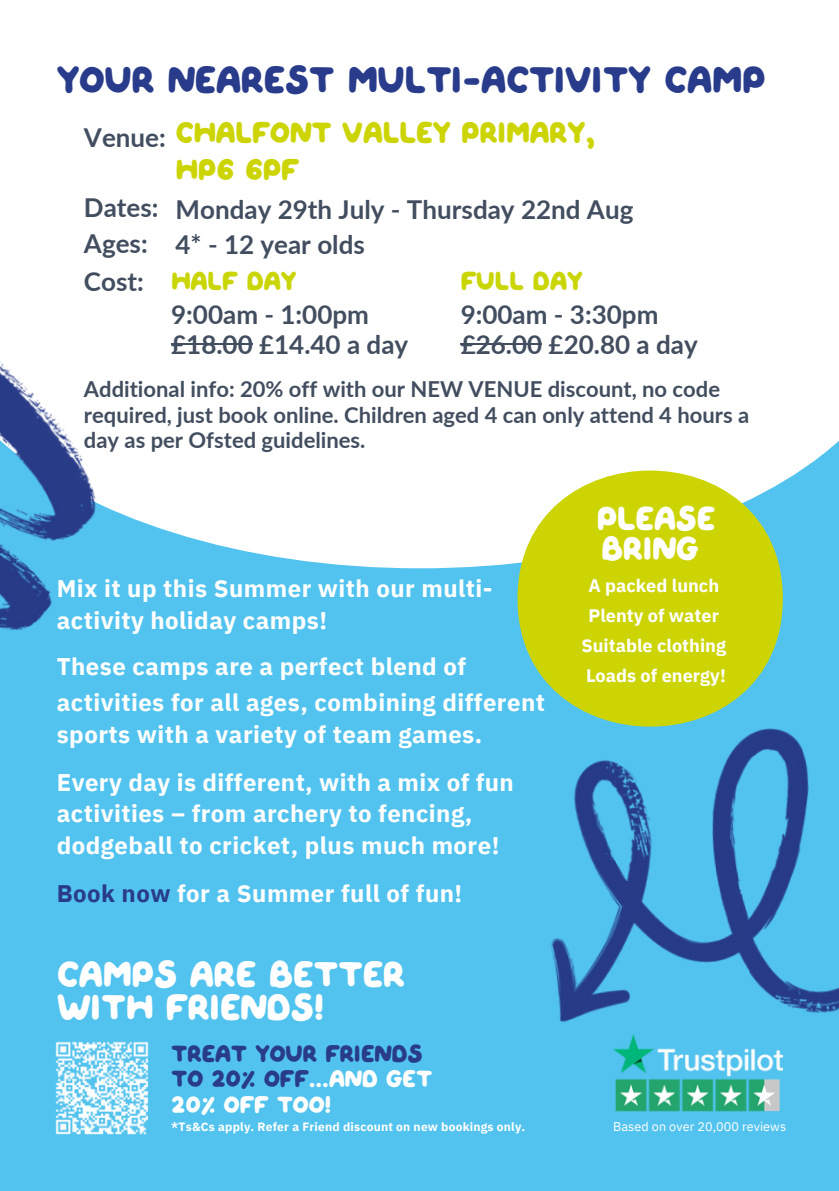
<style>
.page{position:relative;width:839px;height:1191px;background:#fff}
.page>*{position:absolute;margin:0;border:0;box-sizing:border-box;transform-origin:0 0}
.t1{font:38px "QUIRKYSPRING Regular";letter-spacing:.075em;color:#293c8b}
.t2{font:36.6px/33px "QUIRKYSPRING Regular";letter-spacing:.055em;color:#fff}
.t3{font:33.2px/30px "QUIRKYSPRING Regular";letter-spacing:.085em;color:#fff}
.t4{font:30px/37.6px "QUIRKYSPRING Regular";letter-spacing:.075em;color:#cdd404}
.t5{font:700 26px/34.4px "Lato";color:#424e5f}
.t6{font:700 24px/31.6px "IBM Plex Sans";letter-spacing:.02em;color:#fff}
.t7{font:24px/25.6px "QUIRKYSPRING Regular";letter-spacing:.02em;color:#293c8a}
.t8{font:700 22px/25.6px "Lato";color:#424e5f}
.t9{font:700 18px/30px "IBM Plex Sans";color:#fff;text-align:center}
.t10{font:12.6px "IBM Plex Sans";letter-spacing:.005em;color:#fff}
.t11{font:700 12px "IBM Plex Sans";letter-spacing:.015em;color:#fff}
.s1{font-family:"QUIRKYSPRING Regular";font-weight:400;color:#cad506}
.s2{color:#293c8a}
.s3{color:#fff}
</style>
<div class="page">
<div style="left:0;top:0;width:838px;height:1191px;background:#52c3ef"></div>
<svg style="left:230px;top:512px;width:287px;height:56px;background:#f0f9fd"></svg>
<div style="left:0;top:210px;width:838px;height:302px;background:#fff"></div>
<hr style="left:57px;top:216px;width:725px;height:1px;background:#fff">
<hr style="left:57px;top:265px;width:725px;height:1px;background:#fff">
<hr style="left:57px;top:315px;width:725px;height:1px;background:#fff">
<hr style="left:57px;top:365px;width:725px;height:1px;background:#fff">
<hr style="left:57px;top:414px;width:725px;height:1px;background:#fff">
<hr style="left:57px;top:464px;width:725px;height:1px;background:#fff">
<svg style="left:517px;top:469px;width:265px;height:207px;background:#ccd729"></svg>
<img style="left:615px;top:1094px;width:165px;height:18px">
<img style="left:55px;top:1041px;width:94px;height:94px">
<img style="left:0;top:350px;width:230px;height:280px">
<img style="left:541px;top:676px;width:297px;height:418px">
<div style="left:0;top:0;width:838px;height:210px;background:#fff"></div>
<hr style="left:171px;top:344px;width:82px;height:1px;background:#424e5f">
<hr style="left:460px;top:344px;width:82px;height:1px;background:#424e5f">
<h4 class="t1" style="left:57px;top:63px;width:706px">YOUR NEAREST MULTI-ACTIVITY CAMP</h4>
<h1 class="t4" style="left:175px;top:116px;width:421px">CHALFONT VALLEY PRIMARY,<br>HP6 6PF</h1>
<h1 class="t5" style="left:175px;top:192px;width:459px">Monday 29th July - Thursday 22nd Aug<br>4* - 12 year olds</h1>
<p class="t5" style="left:84px;top:119px;width:83px">Venue:</p>
<p class="t5" style="left:84px;top:189px;width:76px;line-height:36.8px">Dates:<br>Ages:<br>Cost:</p>
<p class="t5" style="left:171px;top:262px;width:199px"><span class="s1">HALF DAY<br></span>9:00am - 1:00pm</p>
<p class="t5" style="left:171px;top:327px;width:238px">£18.00 £14.40 a day</p>
<p class="t5" style="left:460px;top:262px;width:199px"><span class="s1">FULL DAY<br></span>9:00am - 3:30pm</p>
<p class="t5" style="left:460px;top:327px;width:238px">£26.00 £20.80 a day</p>
<p class="t8" style="left:84px;top:376px;width:666px">Additional info: 20% off with our NEW VENUE discount, no code required, just book online. Children aged 4 can only attend 4 hours a day as per Ofsted guidelines.</p>
<h6 class="t6" style="left:57px;top:572px;width:437px">Mix it up this Summer with our multi&shy;activity holiday camps!</h6>
<h6 class="t6" style="left:57px;top:648px;width:490px;line-height:36px">These camps are a perfect blend of activities for all ages, combining different</h6>
<h6 class="t6" style="left:57px;top:710px;width:458px;line-height:48px">sports with a variety of team games.<br>Every day is different, with a mix of fun</h6>
<h6 class="t6" style="left:57px;top:797px;width:444px">activities – from archery to fencing, dodgeball to cricket, plus much more!</h6>
<h6 class="t6" style="left:57px;top:877px;width:407px"><span class="s2">Book now</span> for a Summer full of fun!</h6>
<p class="t2" style="left:57px;top:962px;width:347px">CAMPS ARE BETTER<br>WITH FRIENDS!</p>
<h5 class="t3" style="left:596px;top:507px;width:119px">PLEASE<br>BRING</h5>
<h2 class="t9" style="left:581px;top:570px;width:146px">A packed lunch<br>Plenty of water<br>Suitable clothing<br>Loads of energy!</h2>
<p class="t7" style="left:171px;top:1043px;width:262px">TREAT YOUR FRIENDS<br>TO 20% OFF<span class="s3">...AND GET<br>20% OFF TOO!</span></p>
<h3 class="t11" style="left:171px;top:1118px;width:355px">*Ts&amp;Cs apply. Refer a Friend discount on new bookings only.</h3>
<p class="t10" style="left:613px;top:1118px;width:174px">Based on over 20,000 reviews</p>
</div>
